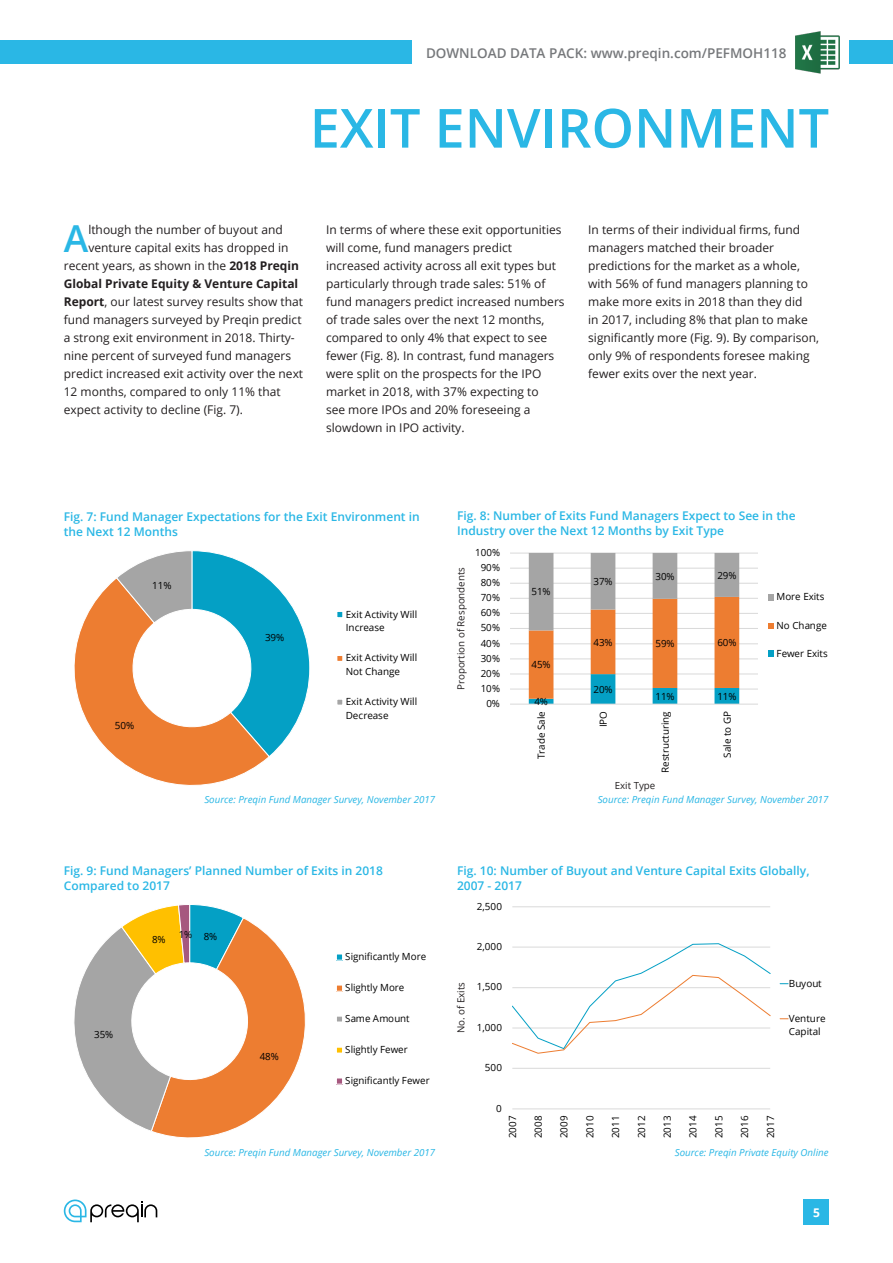
<style>
.page{position:relative;width:893px;height:1263px;background:#fff}
.page>*{position:absolute;margin:0;border:0;box-sizing:border-box;transform-origin:0 0}
.t1{font:600 54px "Open Sans";color:#2ab7e5}
.t2{font:600 37.2px "Open Sans";color:#2ab7e5}
.t3{font:600 13.5px "Open Sans";color:#76787b}
.t4{font:12px/18px "Open Sans";color:#231f20}
.t5{font:600 12px/15px "Open Sans";color:#2ab7e5}
.t6{font:700 12px "Open Sans";color:#231f20}
.t7{font:700 12px "Open Sans";color:#fff}
.t8{font:9.9px/13.4px "Open Sans";letter-spacing:-.005em;color:#000}
.t9{font:italic 9.75px "Open Sans";color:#2ab7e5}
.t10{font:9.75px "Open Sans";color:#231f20}
.t11{font:9.75px "Open Sans";color:#000}
.s1{font-weight:700}
</style>
<div class="page">
<div style="left:0;top:40px;width:893px;height:24px;background:#2ab7e5"></div>
<svg style="left:64px;top:1199px;width:93px;height:23px"></svg>
<div style="left:804px;top:1199px;width:25px;height:26px;background:#2ab7e5"></div>
<div style="left:412px;top:38px;width:437px;height:29px;background:#fff"></div>
<img style="left:795px;top:31px;width:45px;height:43px">
<hr style="left:510px;top:689px;width:248px;height:1px;background:#d9d9d9">
<hr style="left:510px;top:674px;width:248px;height:1px;background:#d9d9d9">
<hr style="left:510px;top:659px;width:248px;height:1px;background:#d9d9d9">
<hr style="left:510px;top:643px;width:248px;height:1px;background:#d9d9d9">
<hr style="left:510px;top:628px;width:248px;height:1px;background:#d9d9d9">
<hr style="left:510px;top:613px;width:248px;height:1px;background:#d9d9d9">
<hr style="left:510px;top:598px;width:248px;height:1px;background:#d9d9d9">
<hr style="left:510px;top:583px;width:248px;height:1px;background:#d9d9d9">
<hr style="left:510px;top:568px;width:248px;height:1px;background:#d9d9d9">
<hr style="left:510px;top:553px;width:248px;height:1px;background:#d9d9d9">
<svg style="left:529px;top:553px;width:210px;height:151px"></svg>
<hr style="left:510px;top:704px;width:248px;height:1px;background:#d9d9d9">
<div style="left:768px;top:594px;width:6px;height:7px;background:#a5a5a5"></div>
<svg style="left:768px;top:623px;width:6px;height:6px"></svg>
<svg style="left:768px;top:651px;width:6px;height:6px"></svg>
<svg style="left:74px;top:904px;width:232px;height:234px"></svg>
<div style="left:336px;top:954px;width:7px;height:6px;background:#04a0c5"></div>
<div style="left:336px;top:954px;width:7px;height:6px;border:1px solid #fff"></div>
<div style="left:336px;top:985px;width:7px;height:6px;background:#ed7d31"></div>
<div style="left:336px;top:985px;width:7px;height:6px;border:1px solid #fff"></div>
<div style="left:336px;top:1016px;width:7px;height:6px;background:#a5a5a5"></div>
<div style="left:336px;top:1016px;width:7px;height:6px;border:1px solid #fff"></div>
<div style="left:336px;top:1047px;width:7px;height:6px;background:#ffc000"></div>
<div style="left:336px;top:1047px;width:7px;height:6px;border:1px solid #fff"></div>
<div style="left:336px;top:1078px;width:7px;height:6px;background:#a6587f"></div>
<div style="left:336px;top:1078px;width:7px;height:6px;border:1px solid #fff"></div>
<svg style="left:74px;top:550px;width:236px;height:236px"></svg>
<div style="left:337px;top:611px;width:6px;height:7px;background:#04a0c5"></div>
<div style="left:337px;top:611px;width:6px;height:7px;border:1px solid #fff"></div>
<div style="left:337px;top:655px;width:6px;height:7px;border:1px solid #fff"></div>
<svg style="left:337px;top:699px;width:6px;height:6px"></svg>
<hr style="left:512px;top:1068px;width:258px;height:1px;background:#d9d9d9">
<hr style="left:512px;top:906px;width:258px;height:1px;background:#d9d9d9">
<hr style="left:512px;top:1109px;width:258px;height:1px;background:#d9d9d9">
<svg style="left:512px;top:943px;width:258px;height:111px"></svg>
<p class="t3" style="left:426px;top:44px;width:362px">DOWNLOAD DATA PACK: www.preqin.com/PEFMOH118</p>
<h1 class="t1" style="left:310px;top:91px;width:521px">EXIT ENVIRONMENT</h1>
<h2 class="t2" style="left:64px;top:213px;width:26px">A</h2>
<p class="t4" style="left:88px;top:220px;width:196px">lthough the number of buyout and</p>
<p class="t4" style="left:88px;top:238px;width:202px">venture capital exits has dropped in</p>
<p class="t4" style="left:64px;top:256px;width:237px">recent years, as shown in the <span class="s1">2018 Preqin</span></p>
<p class="t6" style="left:64px;top:275px;width:236px">Global Private Equity &amp; Venture Capital</p>
<p class="t4" style="left:64px;top:292px;width:241px"><span class="s1">Report</span>, our latest survey results show that</p>
<p class="t4" style="left:64px;top:310px;width:239px">fund managers surveyed by Preqin predict</p>
<p class="t4" style="left:64px;top:328px;width:233px">a strong exit environment in 2018. Thirty-</p>
<p class="t4" style="left:64px;top:346px;width:229px">nine percent of surveyed fund managers</p>
<p class="t4" style="left:64px;top:364px;width:241px">predict increased exit activity over the next</p>
<p class="t4" style="left:64px;top:382px;width:218px">12 months, compared to only 11% that</p>
<p class="t4" style="left:64px;top:400px;width:181px">expect activity to decline (Fig. 7).</p>
<p class="t4" style="left:326px;top:220px;width:240px">In terms of where these exit opportunities will come, fund managers predict increased activity across all exit types but particularly through trade sales: 51% of fund managers predict increased numbers of trade sales over the next 12 months, compared to only 4% that expect to see fewer (Fig. 8). In contrast, fund managers were split on the prospects for the IPO market in 2018, with 37% expecting to<br>see more IPOs and 20% foreseeing a slowdown in IPO activity.</p>
<p class="t4" style="left:588px;top:220px;width:232px">In terms of their individual firms, fund managers matched their broader predictions for the market as a whole, with 56% of fund managers planning to make more exits in 2018 than they did<br>in 2017, including 8% that plan to make significantly more (Fig. 9). By comparison, only 9% of respondents foresee making fewer exits over the next year.</p>
<p class="t5" style="left:64px;top:509px;width:357px">Fig. 7: Fund Manager Expectations for the Exit Environment in the Next 12 Months</p>
<p class="t5" style="left:457px;top:508px;width:340px">Fig. 8: Number of Exits Fund Managers Expect to See in the<br>Industry over the Next 12 Months by Exit Type</p>
<p class="t8" style="left:475px;top:545px;width:26px">100%</p>
<p class="t8" style="left:152px;top:578px;width:21px">11%</p>
<p class="t8" style="left:115px;top:718px;width:21px">50%</p>
<p class="t8" style="left:265px;top:630px;width:21px">39%</p>
<p class="t8" style="left:346px;top:607px;width:73px">Exit Activity Will<br>Increase</p>
<p class="t8" style="left:346px;top:651px;width:73px">Exit Activity Will<br>Not Change</p>
<p class="t8" style="left:346px;top:694px;width:73px">Exit Activity Will<br>Decrease</p>
<p class="t10" style="left:454px;top:690px;width:125px;rotate:-90deg">Proportion of Respondents</p>
<p class="t8" style="left:481px;top:560px;width:21px">90%</p>
<p class="t8" style="left:481px;top:576px;width:21px">80%</p>
<p class="t8" style="left:481px;top:591px;width:21px">70%</p>
<p class="t8" style="left:481px;top:606px;width:21px">60%</p>
<p class="t8" style="left:481px;top:621px;width:21px">50%</p>
<p class="t8" style="left:481px;top:636px;width:21px">40%</p>
<p class="t8" style="left:481px;top:651px;width:21px">30%</p>
<p class="t8" style="left:481px;top:666px;width:21px">20%</p>
<p class="t8" style="left:481px;top:681px;width:21px">10%</p>
<p class="t8" style="left:486px;top:696px;width:15px">0%</p>
<p class="t8" style="left:532px;top:585px;width:21px">51%</p>
<p class="t8" style="left:532px;top:658px;width:21px">45%</p>
<p class="t8" style="left:534px;top:695px;width:15px">4%</p>
<p class="t8" style="left:594px;top:575px;width:21px">37%</p>
<p class="t8" style="left:655px;top:569px;width:21px">30%</p>
<p class="t8" style="left:717px;top:568px;width:21px">29%</p>
<p class="t8" style="left:594px;top:635px;width:21px">43%</p>
<p class="t8" style="left:655px;top:637px;width:21px">59%</p>
<p class="t8" style="left:717px;top:636px;width:21px">60%</p>
<p class="t8" style="left:594px;top:682px;width:21px">20%</p>
<p class="t8" style="left:655px;top:689px;width:21px">11%</p>
<p class="t8" style="left:717px;top:689px;width:21px">11%</p>
<p class="t11" style="left:535px;top:759px;width:49px;rotate:-90deg">Trade Sale</p>
<p class="t11" style="left:597px;top:727px;width:18px;rotate:-90deg">IPO</p>
<p class="t11" style="left:658px;top:773px;width:63px;rotate:-90deg">Restructuring</p>
<p class="t11" style="left:720px;top:758px;width:48px;rotate:-90deg">Sale to GP</p>
<p class="t8" style="left:777px;top:590px;width:49px">More Exits</p>
<p class="t8" style="left:777px;top:618px;width:52px">No Change</p>
<p class="t8" style="left:777px;top:646px;width:53px">Fewer Exits</p>
<p class="t10" style="left:615px;top:779px;width:42px">Exit Type</p>
<p class="t9" style="left:204px;top:793px;width:232px">Source: Preqin Fund Manager Survey, November 2017</p>
<p class="t9" style="left:598px;top:793px;width:232px">Source: Preqin Fund Manager Survey, November 2017</p>
<p class="t5" style="left:64px;top:862px;width:321px">Fig. 9: Fund Managers’ Planned Number of Exits in 2018<br>Compared to 2017</p>
<p class="t8" style="left:94px;top:1027px;width:21px">35%</p>
<p class="t8" style="left:152px;top:932px;width:15px">8%</p>
<p class="t8" style="left:179px;top:927px;width:15px">1%</p>
<p class="t8" style="left:204px;top:929px;width:15px">8%</p>
<p class="t8" style="left:260px;top:1049px;width:21px">48%</p>
<p class="t8" style="left:345px;top:949px;width:83px">Significantly More</p>
<p class="t8" style="left:345px;top:980px;width:61px">Slightly More</p>
<p class="t8" style="left:345px;top:1011px;width:66px">Same Amount</p>
<p class="t8" style="left:345px;top:1042px;width:64px">Slightly Fewer</p>
<p class="t8" style="left:345px;top:1073px;width:86px">Significantly Fewer</p>
<p class="t9" style="left:204px;top:1146px;width:232px">Source: Preqin Fund Manager Survey, November 2017</p>
<p class="t5" style="left:457px;top:862px;width:354px">Fig. 10: Number of Buyout and Venture Capital Exits Globally,<br>2007 - 2017</p>
<p class="t8" style="left:477px;top:899px;width:27px">2,500</p>
<p class="t10" style="left:454px;top:1033px;width:53px;rotate:-90deg">No. of Exits</p>
<p class="t8" style="left:477px;top:939px;width:27px">2,000</p>
<p class="t8" style="left:477px;top:980px;width:27px">1,500</p>
<p class="t8" style="left:477px;top:1020px;width:27px">1,000</p>
<p class="t8" style="left:485px;top:1061px;width:19px">500</p>
<p class="t8" style="left:789px;top:976px;width:34px">Buyout</p>
<p class="t8" style="left:789px;top:1011px;width:38px">Venture<br>Capital</p>
<p class="t8" style="left:496px;top:1101px;width:7px">0</p>
<p class="t8" style="left:505px;top:1138px;width:24px;rotate:-90deg">2007</p>
<p class="t8" style="left:531px;top:1138px;width:24px;rotate:-90deg">2008</p>
<p class="t8" style="left:557px;top:1138px;width:24px;rotate:-90deg">2009</p>
<p class="t8" style="left:583px;top:1138px;width:24px;rotate:-90deg">2010</p>
<p class="t8" style="left:609px;top:1138px;width:24px;rotate:-90deg">2011</p>
<p class="t8" style="left:634px;top:1138px;width:24px;rotate:-90deg">2012</p>
<p class="t8" style="left:660px;top:1138px;width:24px;rotate:-90deg">2013</p>
<p class="t8" style="left:686px;top:1138px;width:24px;rotate:-90deg">2014</p>
<p class="t8" style="left:712px;top:1138px;width:24px;rotate:-90deg">2015</p>
<p class="t8" style="left:738px;top:1138px;width:24px;rotate:-90deg">2016</p>
<p class="t8" style="left:763px;top:1138px;width:24px;rotate:-90deg">2017</p>
<p class="t9" style="left:675px;top:1146px;width:155px">Source: Preqin Private Equity Online</p>
<p class="t7" style="left:813px;top:1204px;width:8px">5</p>
</div>
